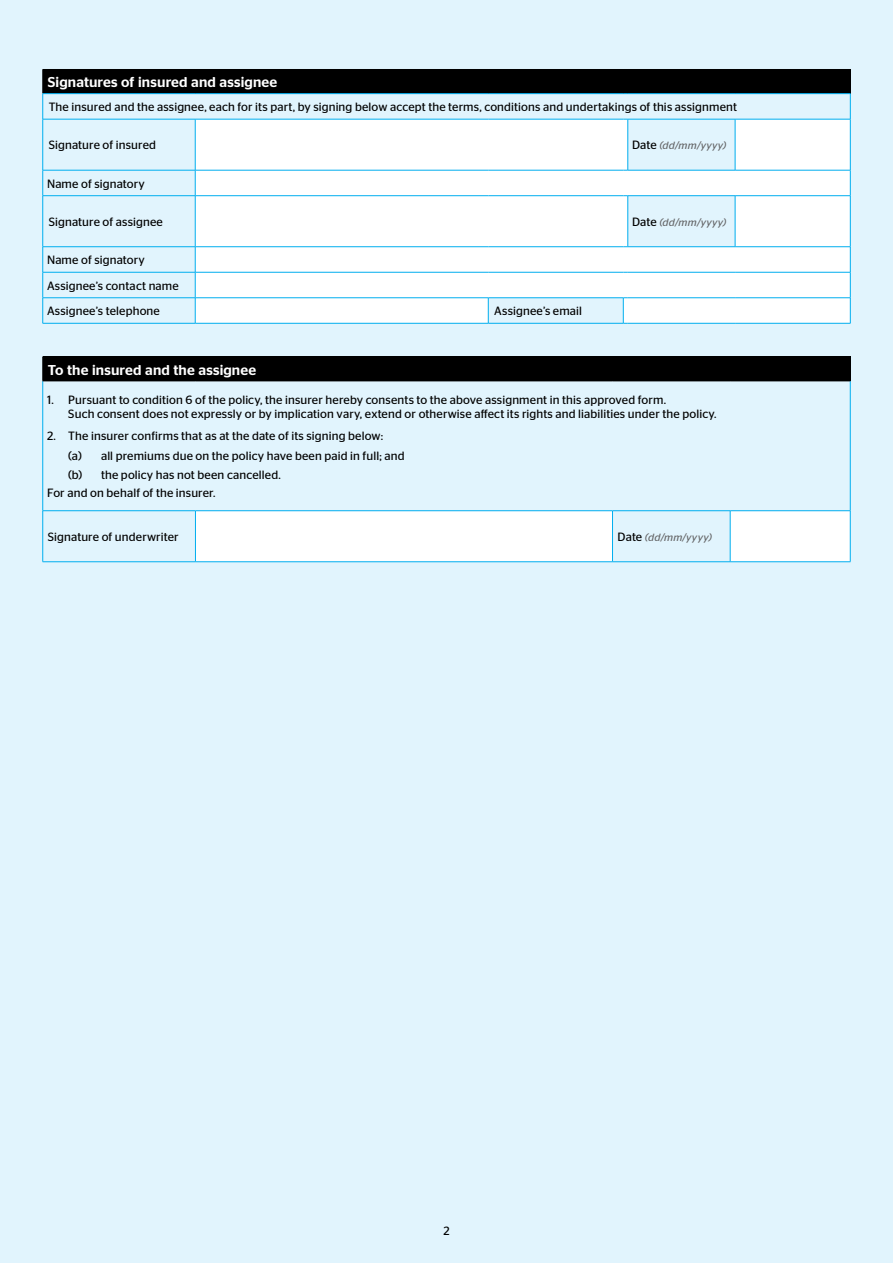
<style>
.page{position:relative;width:893px;height:1263px;background:#e1f4fd}
.page>*{position:absolute;margin:0;border:0;box-sizing:border-box;transform-origin:0 0}
.t1{font:500 14.25px "Stag Sans";letter-spacing:.01em;color:#fff}
.t2{font:12px/25.5px "Stag Sans";letter-spacing:.01em;color:#000}
.t3{font:italic 10.5px "Stag Sans";letter-spacing:.03em;color:#636466}
.s1{font-style:normal;font-size:12px;color:#000}
</style>
<div class="page">
<div style="left:43px;top:69px;width:807px;height:25px;background:#000"></div>
<svg style="left:43px;top:94px;width:807px;height:229px"></svg>
<svg style="left:196px;top:120px;width:654px;height:203px;background:#f9fdfe"></svg>
<hr style="left:43px;top:93px;width:152px;height:1px;background:#00aeef">
<svg style="left:42px;top:70px;width:1px;height:49px"></svg>
<hr style="left:195px;top:93px;width:293px;height:1px;background:#00aeef">
<hr style="left:488px;top:93px;width:135px;height:1px;background:#00aeef">
<hr style="left:628px;top:93px;width:107px;height:1px;background:#00aeef">
<hr style="left:735px;top:93px;width:115px;height:1px;background:#00aeef">
<svg style="left:850px;top:70px;width:1px;height:49px"></svg>
<hr style="left:43px;top:119px;width:152px;height:1px;background:#00aeef">
<hr style="left:42px;top:119px;width:1px;height:51px;background:#00aeef">
<hr style="left:628px;top:119px;width:107px;height:1px;background:#00aeef">
<hr style="left:43px;top:170px;width:152px;height:1px;background:#00aeef">
<svg style="left:42px;top:170px;width:1px;height:25px"></svg>
<hr style="left:43px;top:195px;width:152px;height:1px;background:#00aeef">
<hr style="left:42px;top:196px;width:1px;height:50px;background:#00aeef">
<hr style="left:43px;top:246px;width:152px;height:1px;background:#00aeef">
<hr style="left:43px;top:272px;width:152px;height:1px;background:#00aeef">
<hr style="left:43px;top:297px;width:152px;height:1px;background:#00aeef">
<svg style="left:42px;top:247px;width:1px;height:76px"></svg>
<hr style="left:43px;top:323px;width:152px;height:1px;background:#00aeef">
<hr style="left:488px;top:323px;width:135px;height:1px;background:#00aeef">
<hr style="left:195px;top:119px;width:293px;height:1px;background:#00aeef">
<hr style="left:195px;top:119px;width:1px;height:51px;background:#00aeef">
<hr style="left:488px;top:119px;width:135px;height:1px;background:#00aeef">
<hr style="left:627px;top:119px;width:1px;height:51px;background:#00aeef">
<hr style="left:195px;top:170px;width:293px;height:1px;background:#00aeef">
<svg style="left:195px;top:170px;width:1px;height:25px"></svg>
<hr style="left:488px;top:170px;width:135px;height:1px;background:#00aeef">
<hr style="left:628px;top:170px;width:107px;height:1px;background:#00aeef">
<svg style="left:850px;top:170px;width:1px;height:25px"></svg>
<hr style="left:628px;top:195px;width:107px;height:1px;background:#00aeef">
<hr style="left:195px;top:195px;width:293px;height:1px;background:#00aeef">
<hr style="left:195px;top:196px;width:1px;height:50px;background:#00aeef">
<hr style="left:488px;top:195px;width:135px;height:1px;background:#00aeef">
<hr style="left:627px;top:196px;width:1px;height:50px;background:#00aeef">
<hr style="left:195px;top:246px;width:293px;height:1px;background:#00aeef">
<hr style="left:488px;top:246px;width:135px;height:1px;background:#00aeef">
<hr style="left:628px;top:246px;width:107px;height:1px;background:#00aeef">
<hr style="left:195px;top:272px;width:293px;height:1px;background:#00aeef">
<hr style="left:488px;top:272px;width:135px;height:1px;background:#00aeef">
<hr style="left:628px;top:272px;width:107px;height:1px;background:#00aeef">
<hr style="left:735px;top:272px;width:115px;height:1px;background:#00aeef">
<hr style="left:488px;top:297px;width:135px;height:1px;background:#00aeef">
<hr style="left:195px;top:297px;width:293px;height:1px;background:#00aeef">
<svg style="left:195px;top:247px;width:1px;height:76px"></svg>
<svg style="left:488px;top:298px;width:1px;height:25px"></svg>
<hr style="left:195px;top:323px;width:293px;height:1px;background:#00aeef">
<hr style="left:628px;top:297px;width:107px;height:1px;background:#00aeef">
<hr style="left:735px;top:297px;width:115px;height:1px;background:#00aeef">
<svg style="left:850px;top:247px;width:1px;height:76px"></svg>
<svg style="left:623px;top:297px;width:5px;height:27px"></svg>
<hr style="left:628px;top:323px;width:107px;height:1px;background:#00aeef">
<hr style="left:735px;top:323px;width:115px;height:1px;background:#00aeef">
<hr style="left:735px;top:119px;width:115px;height:1px;background:#00aeef">
<hr style="left:735px;top:119px;width:1px;height:51px;background:#00aeef">
<hr style="left:850px;top:119px;width:1px;height:51px;background:#00aeef">
<hr style="left:735px;top:170px;width:115px;height:1px;background:#00aeef">
<hr style="left:735px;top:195px;width:115px;height:1px;background:#00aeef">
<hr style="left:735px;top:196px;width:1px;height:50px;background:#00aeef">
<hr style="left:850px;top:196px;width:1px;height:50px;background:#00aeef">
<hr style="left:735px;top:246px;width:115px;height:1px;background:#00aeef">
<div style="left:43px;top:357px;width:807px;height:24px;background:#000"></div>
<svg style="left:196px;top:511px;width:654px;height:50px"></svg>
<hr style="left:42px;top:381px;width:1px;height:129px;background:#00aeef">
<hr style="left:850px;top:381px;width:1px;height:129px;background:#00aeef">
<hr style="left:730px;top:510px;width:120px;height:1px;background:#00aeef">
<hr style="left:850px;top:511px;width:1px;height:50px;background:#00aeef">
<hr style="left:730px;top:561px;width:120px;height:1px;background:#00aeef">
<hr style="left:43px;top:510px;width:152px;height:1px;background:#00aeef">
<hr style="left:42px;top:511px;width:1px;height:50px;background:#00aeef">
<hr style="left:43px;top:561px;width:152px;height:1px;background:#00aeef">
<hr style="left:612px;top:510px;width:118px;height:1px;background:#00aeef">
<hr style="left:730px;top:511px;width:1px;height:50px;background:#00aeef">
<hr style="left:612px;top:561px;width:118px;height:1px;background:#00aeef">
<hr style="left:195px;top:510px;width:417px;height:1px;background:#00aeef">
<hr style="left:195px;top:511px;width:1px;height:50px;background:#00aeef">
<hr style="left:612px;top:511px;width:1px;height:50px;background:#00aeef">
<hr style="left:195px;top:561px;width:417px;height:1px;background:#00aeef">
<hr style="left:43px;top:356px;width:152px;height:1px;background:#000">
<svg style="left:42px;top:357px;width:1px;height:24px"></svg>
<hr style="left:195px;top:356px;width:417px;height:1px;background:#000">
<hr style="left:612px;top:356px;width:118px;height:1px;background:#000">
<hr style="left:730px;top:356px;width:120px;height:1px;background:#000">
<svg style="left:850px;top:357px;width:1px;height:24px"></svg>
<hr style="left:43px;top:381px;width:152px;height:1px;background:#000">
<hr style="left:195px;top:381px;width:417px;height:1px;background:#000">
<hr style="left:612px;top:381px;width:118px;height:1px;background:#000">
<hr style="left:730px;top:381px;width:120px;height:1px;background:#000">
<p class="t1" style="left:48px;top:74px;width:231px">Signatures of insured and assignee</p>
<p class="t2" style="left:49px;top:94px;width:690px">The insured and the assignee, each for its part, by signing below accept the terms, conditions and undertakings of this assignment</p>
<p class="t2" style="left:49px;top:132px;width:109px">Signature of insured</p>
<p class="t3" style="left:632px;top:140px;width:96px"><span class="s1">Date</span> (dd/mm/yyyy)</p>
<p class="t2" style="left:47px;top:171px;width:99px">Name of signatory</p>
<p class="t2" style="left:49px;top:209px;width:116px">Signature of assignee</p>
<p class="t3" style="left:632px;top:216px;width:96px"><span class="s1">Date</span> (dd/mm/yyyy)</p>
<p class="t2" style="left:47px;top:247px;width:133px">Name of signatory<br>Assignee’s contact name<br>Assignee’s telephone</p>
<p class="t2" style="left:494px;top:298px;width:89px">Assignee’s email</p>
<p class="t1" style="left:48px;top:361px;width:210px">To the insured and the assignee</p>
<p class="t2" style="left:68px;top:392px;width:650px;line-height:14.4px;text-indent:-21px">1. Pursuant to condition 6 of the policy, the insurer hereby consents to the above assignment in this approved form.<br>Such consent does not expressly or by implication vary, extend or otherwise affect its rights and liabilities under the policy.</p>
<p class="t2" style="left:68px;top:426px;width:338px;line-height:20.1px;text-indent:-21px">2. The insurer confirms that as at the date of its signing below:<br>(a) all premiums due on the policy have been paid in full; and</p>
<p class="t2" style="left:47px;top:465px;width:235px;line-height:18.6px;text-indent:21px">(b) the policy has not been cancelled.<br>For and on behalf of the insurer.</p>
<p class="t2" style="left:48px;top:524px;width:132px">Signature of underwriter</p>
<p class="t3" style="left:618px;top:531px;width:96px"><span class="s1">Date</span> (dd/mm/yyyy)</p>
<p class="t2" style="left:443px;top:1218px;width:8px">2</p>
</div>
